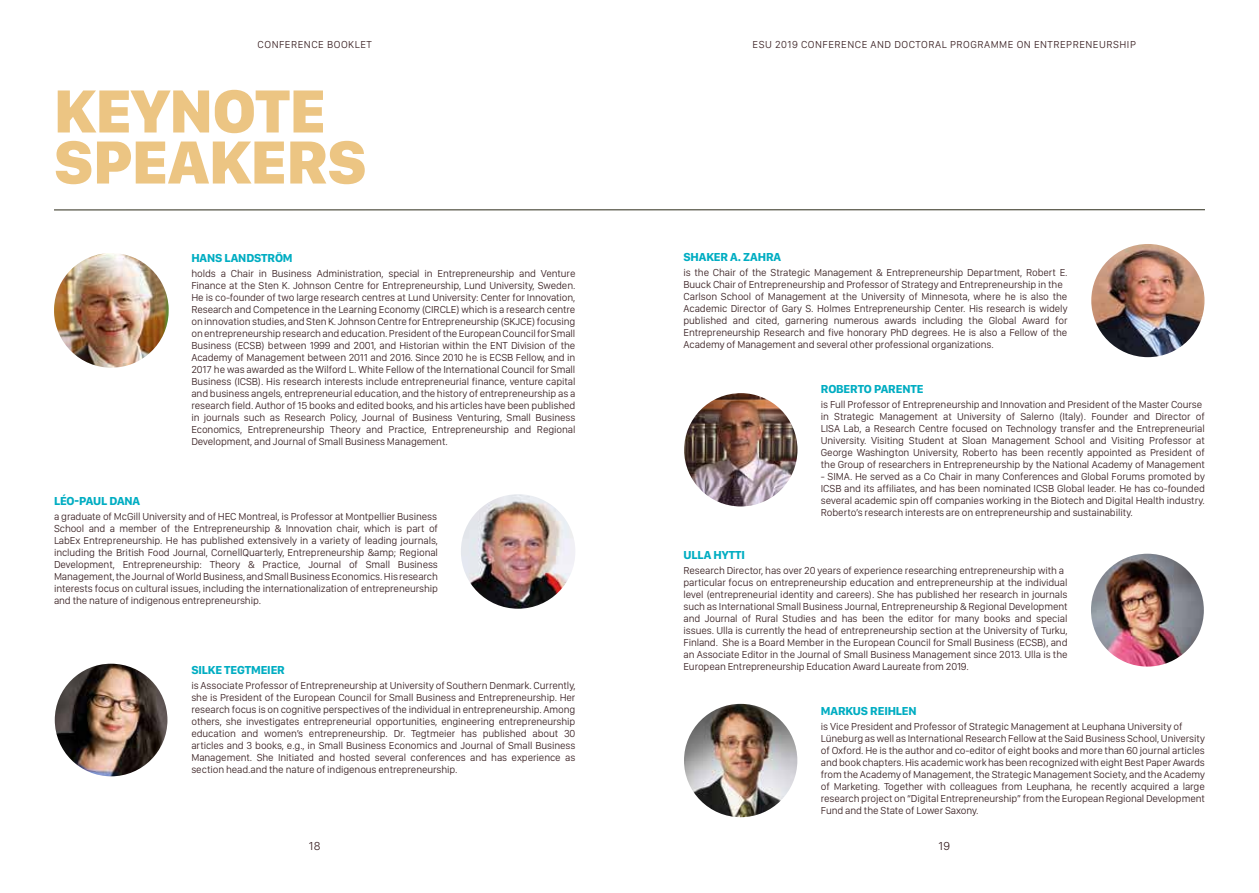
<style>
.page{position:relative;width:1259px;height:893px;background:#fff}
.page>*{position:absolute;margin:0;border:0;box-sizing:border-box;transform-origin:0 0}
.t1{font:800 63px/51px "SF Compact Display";color:#ecc583}
.t2{font:700 12px "SF Compact Display";letter-spacing:-.01em;color:#00adc2}
.t3{font:300 12px "SF Compact Display";color:#3c2325}
.t4{font:300 10.5px/12px "SF Compact Display";letter-spacing:-.01em;color:#3c2325;text-align:justify}
.t5{font:300 10.5px "SF Compact Display";letter-spacing:.05em;color:#3c2325}
</style>
<div class="page">
<hr style="left:54px;top:209px;width:1151px;height:1px;background:#2c2b19">
<img style="left:54px;top:253px;width:115px;height:115px;border-radius:56px">
<img style="left:461px;top:494px;width:114px;height:115px;border-radius:57px">
<img style="left:55px;top:664px;width:112px;height:112px;border-radius:56px">
<img style="left:1091px;top:244px;width:113px;height:113px;border-radius:57px">
<img style="left:684px;top:393px;width:113px;height:113px;border-radius:57px">
<img style="left:1091px;top:554px;width:112px;height:113px;border-radius:56px">
<img style="left:684px;top:704px;width:113px;height:113px;border-radius:57px">
<p class="t5" style="left:258px;top:37px;width:116px">CONFERENCE BOOKLET</p>
<p class="t5" style="left:752px;top:37px;width:385px">ESU 2019 CONFERENCE AND DOCTORAL PROGRAMME ON ENTREPRENEURSHIP</p>
<h1 class="t1" style="left:54px;top:83px;width:314px">KEYNOTE<br>SPEAKERS</h1>
<p class="t2" style="left:191px;top:250px;width:103px">HANS LANDSTRÖM</p>
<p class="t4" style="left:191px;top:267px;width:385px">holds a Chair in Business Administration, special in Entrepreneurship and Venture Finance at the Sten K. Johnson Centre for Entrepreneurship, Lund University, Sweden.<br>He is co-founder of two large research centres at Lund University: Center for Innovation, Research and Competence in the Learning Economy (CIRCLE) which is a research centre on innovation studies, and Sten K. Johnson Centre for Entrepreneurship (SKJCE) focusing on entrepreneurship research and education. President of the European Council for Small Business (ECSB) between 1999 and 2001, and Historian within the ENT Division of the Academy of Management between 2011 and 2016. Since 2010 he is ECSB Fellow, and in 2017 he was awarded as the Wilford L. White Fellow of the International Council for Small Business (ICSB). His research interests include entrepreneurial finance, venture capital and business angels, entrepreneurial education, and the history of entrepreneurship as a research field. Author of 15 books and edited books, and his articles have been published in journals such as Research Policy, Journal of Business Venturing, Small Business Economics, Entrepreneurship Theory and Practice, Entrepreneurship and Regional Development, and Journal of Small Business Management.</p>
<p class="t2" style="left:54px;top:493px;width:88px">LÉO-PAUL DANA</p>
<p class="t4" style="left:54px;top:510px;width:385px">a graduate of McGill University and of HEC Montreal, is Professor at Montpellier Business School and a member of the Entrepreneurship &amp; Innovation chair, which is part of LabEx Entrepreneurship. He has published extensively in a variety of leading journals, including the British Food Journal, CornellQuarterly, Entrepreneurship &amp;amp; Regional Development, Entrepreneurship: Theory &amp; Practice, Journal of Small Business Management, the Journal of World Business, and Small Business Economics. His research interests focus on cultural issues, including the internationalization of entrepreneurship and the nature of indigenous entrepreneurship.</p>
<p class="t2" style="left:191px;top:661px;width:95px">SILKE TEGTMEIER</p>
<p class="t4" style="left:191px;top:679px;width:385px">is Associate Professor of Entrepreneurship at University of Southern Denmark. Currently, she is President of the European Council for Small Business and Entrepreneurship. Her research focus is on cognitive perspectives of the individual in entrepreneurship. Among others, she investigates entrepreneurial opportunities, engineering entrepreneurship education and women’s entrepreneurship. Dr. Tegtmeier has published about 30 articles and 3 books, e.g., in Small Business Economics and Journal of Small Business Management. She Initiated and hosted several conferences and has experience as section head.and the nature of indigenous entrepreneurship.</p>
<p class="t2" style="left:683px;top:248px;width:99px">SHAKER A. ZAHRA</p>
<p class="t4" style="left:683px;top:266px;width:385px;text-align:left">is the Chair of the Strategic Management &amp; Entrepreneurship Department, Robert E.<br>Buuck Chair of Entrepreneurship and Professor of Strategy and Entrepreneurship in the Carlson School of Management at the University of Minnesota, where he is also the Academic Director of Gary S. Holmes Entrepreneurship Center. His research is widely published and cited, garnering numerous awards including the Global Award for Entrepreneurship Research and five honorary PhD degrees. He is also a Fellow of the Academy of Management and several other professional organizations.</p>
<p class="t2" style="left:821px;top:380px;width:104px">ROBERTO PARENTE</p>
<p class="t4" style="left:821px;top:398px;width:385px;text-align:left">is Full Professor of Entrepreneurship and Innovation and President of the Master Course in Strategic Management at University of Salerno (Italy). Founder and Director of LISA Lab, a Research Centre focused on Technology transfer and the Entrepreneurial University. Visiting Student at Sloan Management School and Visiting Professor at George Washington University, Roberto has been recently appointed as President of the Group of researchers in Entrepreneurship by the National Academy of Management</p>
<p class="t4" style="left:821px;top:470px;width:385px">- SIMA. He served as a Co Chair in many Conferences and Global Forums promoted by ICSB and its affiliates, and has been nominated ICSB Global leader. He has co-founded several academic spin off companies working in the Biotech and Digital Health industry.<br>Roberto’s research interests are on entrepreneurship and sustainability.</p>
<p class="t2" style="left:683px;top:546px;width:63px">ULLA HYTTI</p>
<p class="t4" style="left:683px;top:564px;width:385px;text-align:left">Research Director, has over 20 years of experience researching entrepreneurship with a particular focus on entrepreneurship education and entrepreneurship at the individual level (entrepreneurial identity and careers). She has published her research in journals such as International Small Business Journal, Entrepreneurship &amp; Regional Development and Journal of Rural Studies and has been the editor for many books and special issues. Ulla is currently the head of entrepreneurship section at the University of Turku, Finland. She is a Board Member in the European Council for Small Business (ECSB), and an Associate Editor in the Journal of Small Business Management since 2013. Ulla is the European Entrepreneurship Education Award Laureate from 2019.</p>
<p class="t2" style="left:821px;top:703px;width:97px">MARKUS REIHLEN</p>
<p class="t4" style="left:821px;top:720px;width:385px;text-align:left">is Vice President and Professor of Strategic Management at Leuphana University of Lüneburg as well as International Research Fellow at the Said Business School, University of Oxford. He is the author and co-editor of eight books and more than 60 journal articles and book chapters. His academic work has been recognized with eight Best Paper Awards from the Academy of Management, the Strategic Management Society, and the Academy of Marketing. Together with colleagues from Leuphana, he recently acquired a large research project on “Digital Entrepreneurship” from the European Regional Development Fund and the State of Lower Saxony.</p>
<p class="t3" style="left:309px;top:838px;width:13px">18</p>
<p class="t3" style="left:938px;top:838px;width:13px">19</p>
</div>
